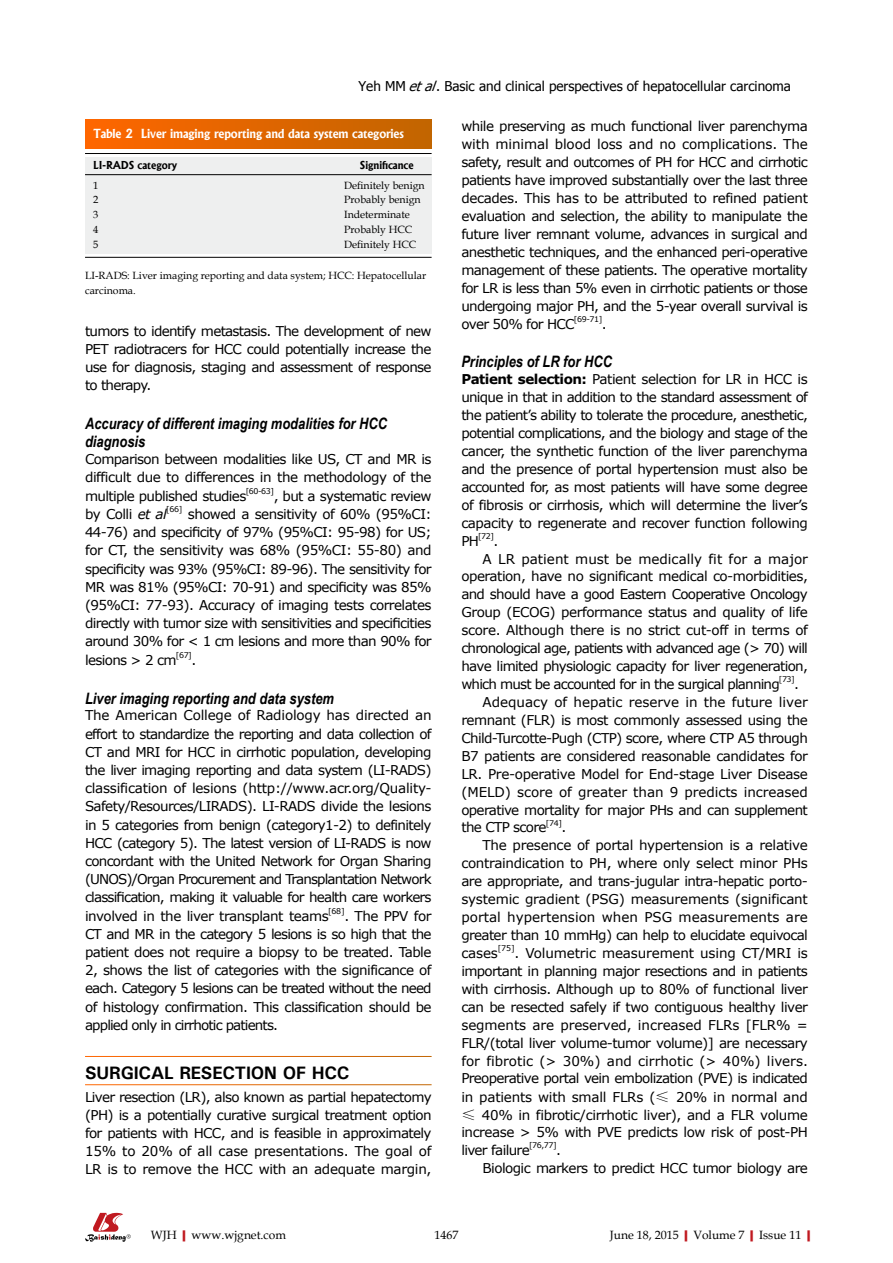
<style>
.page{position:relative;width:893px;height:1263px;background:#fff}
.page>*{position:absolute;margin:0;border:0;box-sizing:border-box;transform-origin:0 0}
.t1{font:700 18px "Univers";letter-spacing:-.01em;color:#000}
.t2{font:italic 700 15.75px/18.8px "Arial Narrow";color:#000}
.t3{font:13.5px/18.1px "Verdana";letter-spacing:-.04em;color:#000;text-align:justify}
.t4{font:13.5px "Verdana";letter-spacing:-.06em;color:#000}
.t5{font:13.5px "Verdana";letter-spacing:-.005em;color:#000}
.t6{font:13.5px "Verdana";color:#000}
.t7{font:13.5px "Tahoma";color:#000}
.t8{font:13.5px "Verdana";letter-spacing:-.015em;color:#000}
.t9{font:12px "Book Antiqua";color:#000}
.t10{font:700 12px "Albertus";letter-spacing:-.01em;color:#fff}
.t11{font:10.5px/15px "Book Antiqua";color:#000}
.t12{font:700 10.5px "Albertus";color:#000}
.t13{font:7.8px "Verdana";letter-spacing:-.05em;color:#000}
.s1{font-style:italic}
.s2{font-weight:700}
.s3{font-family:"Sim Sun";font-size:14.25px}
.s4{font-weight:700;color:#c01920}
</style>
<div class="page">
<svg style="left:85px;top:1213px;width:46px;height:29px"></svg>
<div style="left:85px;top:119px;width:347px;height:30px;background:linear-gradient(to right,#f60,#c16500)"></div>
<div style="left:85px;top:157px;width:347px;height:97px;background:#eeefef"></div>
<hr style="left:85px;top:153px;width:347px;height:1px;background:#000">
<hr style="left:85px;top:174px;width:347px;height:1px;background:#000">
<hr style="left:85px;top:257px;width:347px;height:1px;background:#000">
<p class="t7" style="left:358px;top:77px;width:434px">Yeh MM <span class="s1">etal</span>. Basic and clinical perspectives of hepatocellular carcinoma</p>
<p class="t10" style="left:94px;top:126px;width:312px">Table 2 Liver imaging reporting and data system categories</p>
<p class="t12" style="left:93px;top:159px;width:86px">LI-RADS category</p>
<p class="t12" style="left:360px;top:159px;width:55px">Significance</p>
<p class="t11" style="left:93px;top:177px;width:7px">1</p>
<p class="t11" style="left:344px;top:177px;width:82px">Definitely benign</p>
<p class="t11" style="left:93px;top:192px;width:7px">2</p>
<p class="t11" style="left:344px;top:192px;width:78px">Probably benign</p>
<p class="t11" style="left:93px;top:207px;width:7px">3</p>
<p class="t11" style="left:344px;top:207px;width:67px">Indeterminate</p>
<p class="t11" style="left:93px;top:221px;width:7px">4</p>
<p class="t11" style="left:344px;top:221px;width:70px">Probably HCC</p>
<p class="t11" style="left:93px;top:236px;width:7px">5</p>
<p class="t11" style="left:344px;top:236px;width:74px">Definitely HCC</p>
<p class="t11" style="left:85px;top:268px;width:343px">LI-RADS: Liver imaging reporting and data system; HCC: Hepatocellular carcinoma.</p>
<p class="t3" style="left:85px;top:322px;width:348px">tumors to identify metastasis. The development of new PET radiotracers for HCC could potentially increase the use for diagnosis, staging and assessment of response to therapy.</p>
<p class="t2" style="left:85px;top:413px;width:304px">Accuracy of different imaging modalities for HCC diagnosis</p>
<p class="t3" style="left:85px;top:450px;width:348px">Comparison between modalities like US, CT and MR is difficult due to differences in the methodology of the multiple published studies</p>
<p class="t13" style="left:246px;top:486px;width:30px">[60-63]</p>
<p class="t3" style="left:274px;top:486px;width:159px">, but a systematic review</p>
<p class="t3" style="left:85px;top:505px;width:83px">by Colli <span class="s1">et al</span></p>
<p class="t13" style="left:166px;top:504px;width:18px">[66]</p>
<p class="t3" style="left:85px;top:505px;width:348px;text-indent:103px">showed a sensitivity of 60% (95%CI:<br>44-76) and specificity of 97% (95%CI: 95-98) for US; for CT, the sensitivity was 68% (95%CI: 55-80) and specificity was 93% (95%CI: 89-96). The sensitivity for MR was 81% (95%CI: 70-91) and specificity was 85% (95%CI: 77-93). Accuracy of imaging tests correlates directly with tumor size with sensitivities and specificities around 30% for &lt; 1 cm lesions and more than 90% for lesions &gt; 2 cm</p>
<p class="t13" style="left:176px;top:650px;width:17px">[67]</p>
<p class="t3" style="left:191px;top:650px;width:6px">.</p>
<p class="t2" style="left:85px;top:688px;width:251px">Liver imaging reporting and data system</p>
<p class="t3" style="left:85px;top:706px;width:348px">The American College of Radiology has directed an effort to standardize the reporting and data collection of CT and MRI for HCC in cirrhotic population, developing the liver imaging reporting and data system (LI-RADS) classification of lesions (http://www.acr.org/Quality-Safety/Resources/LIRADS). LI-RADS divide the lesions in 5 categories from benign (category1-2) to definitely HCC (category 5). The latest version of LI-RADS is now concordant with the United Network for Organ Sharing (UNOS)/Organ Procurement and Transplantation Network classification, making it valuable for health care workers involved in the liver transplant teams</p>
<p class="t13" style="left:328px;top:905px;width:18px">[68]</p>
<p class="t3" style="left:85px;top:906px;width:348px;text-indent:259px">. The PPV for CT and MR in the category 5 lesions is so high that the patient does not require a biopsy to be treated. Table 2, shows the list of categories with the significance of each. Category 5 lesions can be treated without the need of histology confirmation. This classification should be applied only in cirrhotic patients.</p>
<p class="t1" style="left:85px;top:1061px;width:266px">SURGICAL RESECTION OF HCC</p>
<p class="t3" style="left:85px;top:1088px;width:348px">Liver resection (LR), also known as partial hepatectomy (PH) is a potentially curative surgical treatment option for patients with HCC, and is feasible in approximately 15% to 20% of all case presentations. The goal of LR is to remove the HCC with an adequate margin,</p>
<p class="t3" style="left:461px;top:117px;width:348px">while preserving as much functional liver parenchyma with minimal blood loss and no complications. The safety, result and outcomes of PH for HCC and cirrhotic patients have improved substantially over the last three decades. This has to be attributed to refined patient evaluation and selection, the ability to manipulate the future liver remnant volume, advances in surgical and anesthetic techniques, and the enhanced peri-operative management of these patients. The operative mortality for LR is less than 5% even in cirrhotic patients or those undergoing major PH, and the 5-year overall survival is over 50% for HCC</p>
<p class="t13" style="left:574px;top:314px;width:30px">[69-71]</p>
<p class="t3" style="left:602px;top:315px;width:6px">.</p>
<p class="t2" style="left:461px;top:352px;width:152px">Principles of LR for HCC</p>
<p class="t3" style="left:461px;top:370px;width:348px"><span class="s2">Patient selection:</span> Patient selection for LR in HCC is unique in that in addition to the standard assessment of the patient’s ability to tolerate the procedure, anesthetic, potential complications, and the biology and stage of the cancer, the synthetic function of the liver parenchyma and the presence of portal hypertension must also be accounted for, as most patients will have some degree of fibrosis or cirrhosis, which will determine the liver’s capacity to regenerate and recover function following PH</p>
<p class="t13" style="left:478px;top:531px;width:17px">[72]</p>
<p class="t3" style="left:494px;top:531px;width:6px">.</p>
<p class="t6" style="left:483px;top:549px;width:327px">A LR patient must be medically fit for a major</p>
<p class="t3" style="left:461px;top:567px;width:348px">operation, have no significant medical co-morbidities,</p>
<p class="t3" style="left:461px;top:585px;width:348px">and should have a good Eastern Cooperative Oncology</p>
<p class="t3" style="left:461px;top:603px;width:348px">Group (ECOG) performance status and quality of life</p>
<p class="t3" style="left:461px;top:621px;width:348px">score. Although there is no strict cut-off in terms of</p>
<p class="t4" style="left:461px;top:639px;width:348px">chronological age, patients with advanced age (&gt; 70) will</p>
<p class="t3" style="left:461px;top:657px;width:348px">have limited physiologic capacity for liver regeneration,</p>
<p class="t4" style="left:461px;top:675px;width:320px">which must be accounted for in the surgical planning</p>
<p class="t13" style="left:779px;top:674px;width:17px">[73]</p>
<p class="t3" style="left:794px;top:675px;width:6px">.</p>
<p class="t5" style="left:483px;top:693px;width:327px">Adequacy of hepatic reserve in the future liver</p>
<p class="t3" style="left:461px;top:711px;width:348px">remnant (FLR) is most commonly assessed using the</p>
<p class="t3" style="left:461px;top:729px;width:348px">Child-Turcotte-Pugh (CTP) score, where CTP A5 through</p>
<p class="t3" style="left:461px;top:747px;width:348px">B7 patients are considered reasonable candidates for</p>
<p class="t3" style="left:461px;top:764px;width:348px">LR. Pre-operative Model for End-stage Liver Disease</p>
<p class="t5" style="left:461px;top:782px;width:348px">(MELD) score of greater than 9 predicts increased</p>
<p class="t3" style="left:461px;top:800px;width:348px">operative mortality for major PHs and can supplement</p>
<p class="t3" style="left:461px;top:818px;width:87px">the CTP score</p>
<p class="t13" style="left:546px;top:817px;width:17px">[74]</p>
<p class="t3" style="left:561px;top:818px;width:6px">.</p>
<p class="t3" style="left:483px;top:836px;width:327px">The presence of portal hypertension is a relative</p>
<p class="t3" style="left:461px;top:854px;width:348px">contraindication to PH, where only select minor PHs</p>
<p class="t3" style="left:461px;top:872px;width:348px">are appropriate, and trans-jugular intra-hepatic porto-</p>
<p class="t8" style="left:461px;top:890px;width:348px">systemic gradient (PSG) measurements (significant</p>
<p class="t6" style="left:461px;top:908px;width:348px">portal hypertension when PSG measurements are</p>
<p class="t3" style="left:461px;top:926px;width:348px">greater than 10 mmHg) can help to elucidate equivocal</p>
<p class="t3" style="left:461px;top:944px;width:38px">cases</p>
<p class="t13" style="left:498px;top:943px;width:18px">[75]</p>
<p class="t3" style="left:461px;top:944px;width:348px;text-indent:53px">. Volumetric measurement using CT/MRI is important in planning major resections and in patients with cirrhosis. Although up to 80% of functional liver can be resected safely if two contiguous healthy liver segments are preserved, increased FLRs [FLR% = FLR/(total liver volume-tumor volume)] are necessary for fibrotic (&gt; 30%) and cirrhotic (&gt; 40%) livers.<br>Preoperative portal vein embolization (PVE) is indicated in patients with small FLRs (<span class="s3">≤</span> 20% in normal and <span class="s3">≤</span> 40% in fibrotic/cirrhotic liver), and a FLR volume increase &gt; 5% with PVE predicts low risk of post-PH liver failure</p>
<p class="t13" style="left:529px;top:1140px;width:29px">[76,77]</p>
<p class="t3" style="left:483px;top:1141px;width:327px;text-indent:74px">.<br>Biologic markers to predict HCC tumor biology are</p>
<p class="t9" style="left:151px;top:1226px;width:137px">WJH<span class="s4">|</span>www.wjgnet.com</p>
<p class="t9" style="left:434px;top:1226px;width:25px">1467</p>
<p class="t9" style="left:610px;top:1226px;width:208px">June 18, 2015<span class="s4">|</span>Volume 7<span class="s4">|</span>Issue 11<span class="s4">|</span></p>
</div>
